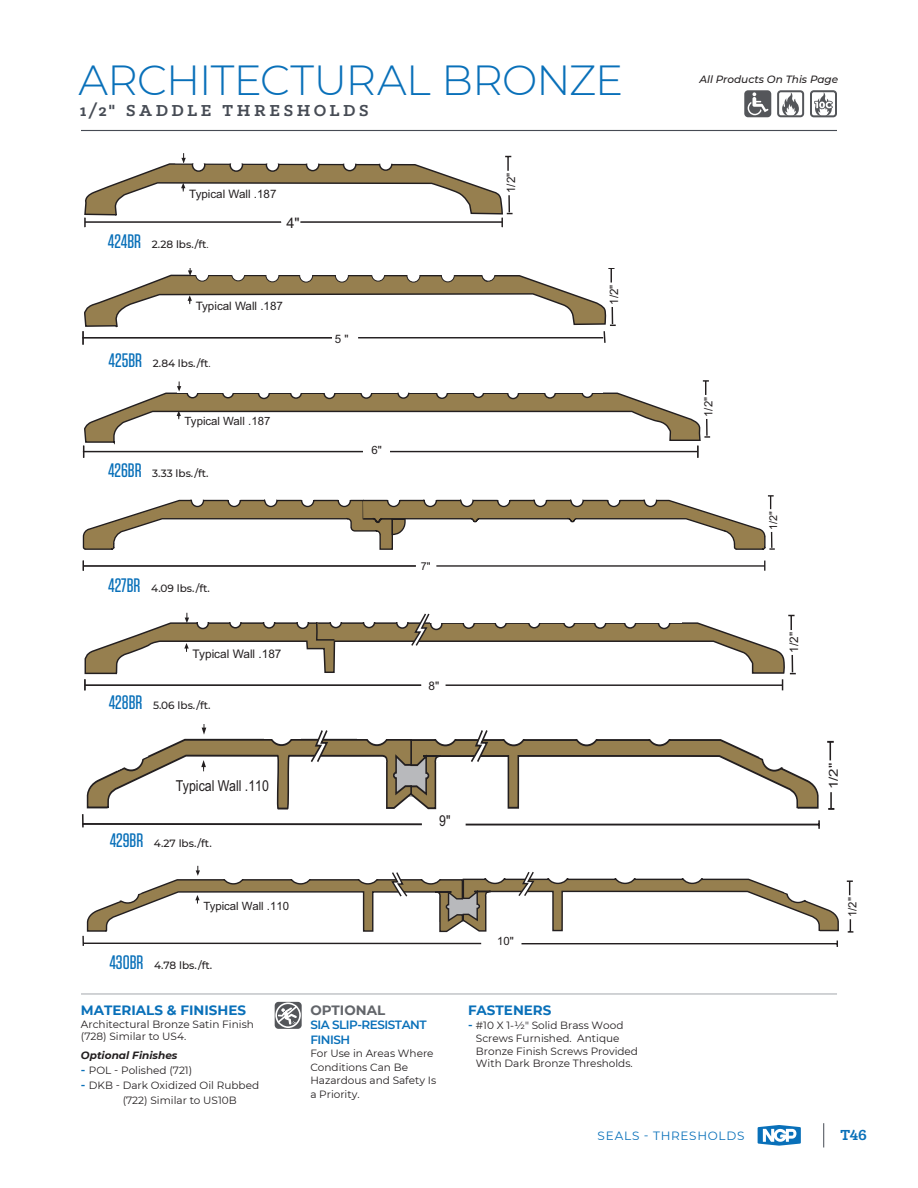
<style>
.page{position:relative;width:918px;height:1188px;background:#fff}
.page>*{position:absolute;margin:0;border:0;box-sizing:border-box;transform-origin:0 0}
.t1{font:300 42px "Montserrat";letter-spacing:-.015em;color:#0970b9}
.t2{font:700 18px "Klinic Slab";letter-spacing:.2em;color:#464b54}
.t3{font:700 16.5px "Klinic Slab";color:#0970b9}
.t4{font:15.15px "Arial";color:#231f20;scale:.82 1}
.t5{font:14.55px "Arial";color:#231f20}
.t6{font:700 13.5px "Montserrat";color:#0970b9}
.t7{font:700 13.5px "Montserrat";color:#62656a}
.t8{font:12.3px "Arial";color:#231f20;scale:1.22 1}
.t9{font:600 12px/14.4px "Montserrat";letter-spacing:-.04em;color:#0970b9}
.t10{font:12px "Montserrat";letter-spacing:.06em;color:#0970b9}
.t11{font:11.85px "Arial";color:#231f20}
.t12{font:11.55px "Arial";color:#231f20}
.t13{font:11.4px "Arial";color:#231f20}
.t14{font:10.8px "Arial";color:#211d1e}
.t15{font:10.5px/12.6px "Montserrat";color:#231f20}
.t16{font:500 10.5px "Montserrat";color:#231f20}
.cutlines_italic{font:italic 500 10.5px "Montserrat";color:#231f20}
.t17{font:italic 700 10.5px "Montserrat";color:#231f20}
.s1{font-family:"Tungsten";font-size:19.5px;color:#0970b9}
.s2{font-weight:400}
.s3{font-weight:600;font-size:12px;color:#0970b9}
</style>
<div class="page">
<hr style="left:81px;top:130px;width:756px;height:1px;background:#464b54">
<svg style="left:758px;top:1125px;width:43px;height:21px"></svg>
<svg style="left:823px;top:1123px;width:1px;height:24px"></svg>
<svg style="left:84px;top:154px;width:429px;height:73px"></svg>
<svg style="left:82px;top:268px;width:534px;height:77px"></svg>
<svg style="left:83px;top:380px;width:627px;height:78px"></svg>
<svg style="left:84px;top:612px;width:712px;height:78px"></svg>
<svg style="left:827px;top:741px;width:7px;height:19px"></svg>
<svg style="left:828px;top:792px;width:6px;height:18px"></svg>
<svg style="left:82px;top:725px;width:738px;height:104px"></svg>
<svg style="left:847px;top:880px;width:6px;height:15px"></svg>
<svg style="left:848px;top:919px;width:5px;height:14px"></svg>
<svg style="left:82px;top:866px;width:757px;height:81px"></svg>
<svg style="left:810px;top:90px;width:27px;height:27px"></svg>
<svg style="left:777px;top:90px;width:27px;height:27px"></svg>
<div style="left:744px;top:90px;width:27px;height:27px;background:#54565a;border-radius:4px"></div>
<svg style="left:748px;top:92px;width:21px;height:23px"></svg>
<svg style="left:275px;top:1002px;width:27px;height:27px"></svg>
<svg style="left:275px;top:1002px;width:26px;height:26px"></svg>
<hr style="left:81px;top:994px;width:756px;height:1px;background:#a3a7ac">
<hr style="left:436px;top:565px;width:329px;height:2px;background:#211d1e">
<hr style="left:83px;top:565px;width:333px;height:2px;background:#211d1e">
<svg style="left:83px;top:495px;width:692px;height:55px"></svg>
<h1 class="t1" style="left:78px;top:51px;width:546px">ARCHITECTURAL BRONZE</h1>
<p class="cutlines_italic" style="left:700px;top:72px;width:140px">All Products On This Page</p>
<h2 class="t2" style="left:80px;top:99px;width:290px">1/2" SADDLE THRESHOLDS</h2>
<p class="t12" style="left:189px;top:186px;width:89px">Typical Wall .187</p>
<p class="t16" style="left:108px;top:237px;width:102px"><span class="s1">424BR</span> 2.28 lbs./ft<span class="s2">.</span></p>
<p class="t5" style="left:287px;top:213px;width:15px">4"</p>
<p class="t12" style="left:196px;top:299px;width:89px">Typical Wall .187</p>
<p class="t16" style="left:109px;top:356px;width:104px"><span class="s1">425BR</span> 2.84 lbs./ft<span class="s2">.</span></p>
<p class="t13" style="left:185px;top:414px;width:87px">Typical Wall .187</p>
<p class="t16" style="left:108px;top:466px;width:102px"><span class="s1">426BR</span> 3.33 lbs./ft.</p>
<p class="t12" style="left:335px;top:331px;width:15px">5 "</p>
<p class="t13" style="left:372px;top:443px;width:12px">6"</p>
<p class="t16" style="left:108px;top:581px;width:103px"><span class="s1">427BR</span> 4.09 lbs./ft.</p>
<p class="t11" style="left:193px;top:646px;width:90px">Typical Wall .187</p>
<p class="t16" style="left:109px;top:698px;width:103px"><span class="s1">428BR</span> 5.06 lbs./ft.</p>
<p class="t14" style="left:421px;top:559px;width:11px">7"</p>
<p class="t11" style="left:429px;top:678px;width:12px">8"</p>
<p class="t12" style="left:503px;top:193px;width:22px;rotate:-90deg">1/2"</p>
<p class="t12" style="left:607px;top:305px;width:22px;rotate:-90deg">1/2"</p>
<p class="t13" style="left:701px;top:417px;width:21px;rotate:-90deg">1/2"</p>
<p class="t14" style="left:766px;top:530px;width:20px;rotate:-90deg">1/2"</p>
<p class="t11" style="left:786px;top:653px;width:22px;rotate:-90deg">1/2"</p>
<p class="t4" style="left:176px;top:776px;width:115px">Typical Wall .110</p>
<p class="t16" style="left:110px;top:835px;width:104px"><span class="s1">429BR</span> 4.27 lbs./ft.</p>
<p class="t13" style="left:203px;top:898px;width:87px">Typical Wall .110</p>
<p class="t16" style="left:110px;top:958px;width:104px"><span class="s1">430BR</span> 4.78 lbs./ft.</p>
<p class="t6" style="left:81px;top:1000px;width:167px">MATERIALS &amp; FINISHES</p>
<p class="t15" style="left:81px;top:1017px;width:174px">Architectural Bronze Satin Finish (728) Similar to US4.</p>
<p class="t17" style="left:81px;top:1048px;width:98px">Optional Finishes</p>
<p class="t15" style="left:81px;top:1064px;width:113px"><span class="s3">-</span> POL - Polished (721)</p>
<p class="t15" style="left:123px;top:1078px;width:138px;line-height:15px;text-indent:-42px"><span class="s3">-</span> DKB - Dark Oxidized Oil Rubbed (722) Similar to US10B</p>
<p class="t4" style="left:439px;top:811px;width:15px">9"</p>
<p class="t8" style="left:825px;top:789px;width:23px;rotate:-90deg">1/2"</p>
<p class="t7" style="left:310px;top:1000px;width:76px">OPTIONAL</p>
<p class="t9" style="left:310px;top:1017px;width:118px">SIA SLIP-RESISTANT<br>FINISH</p>
<p class="t15" style="left:310px;top:1046px;width:127px;line-height:13.5px">For Use in Areas Where<br>Conditions Can Be<br>Hazardous and Safety Is a Priority.</p>
<p class="t13" style="left:497px;top:933px;width:18px">10"</p>
<p class="t6" style="left:468px;top:1000px;width:85px">FASTENERS</p>
<p class="t15" style="left:476px;top:1019px;width:164px;text-indent:-8px"><span class="s3">-</span> #10 X 1-1/2" Solid Brass Wood<br>Screws Furnished. Antique<br>Bronze Finish Screws Provided<br>With Dark Bronze Thresholds.</p>
<p class="t13" style="left:845px;top:917px;width:21px;rotate:-90deg">1/2"</p>
<p class="t10" style="left:598px;top:1127px;width:148px">SEALS - THRESHOLDS</p>
<h3 class="t3" style="left:841px;top:1124px;width:28px">T46</h3>
</div>
